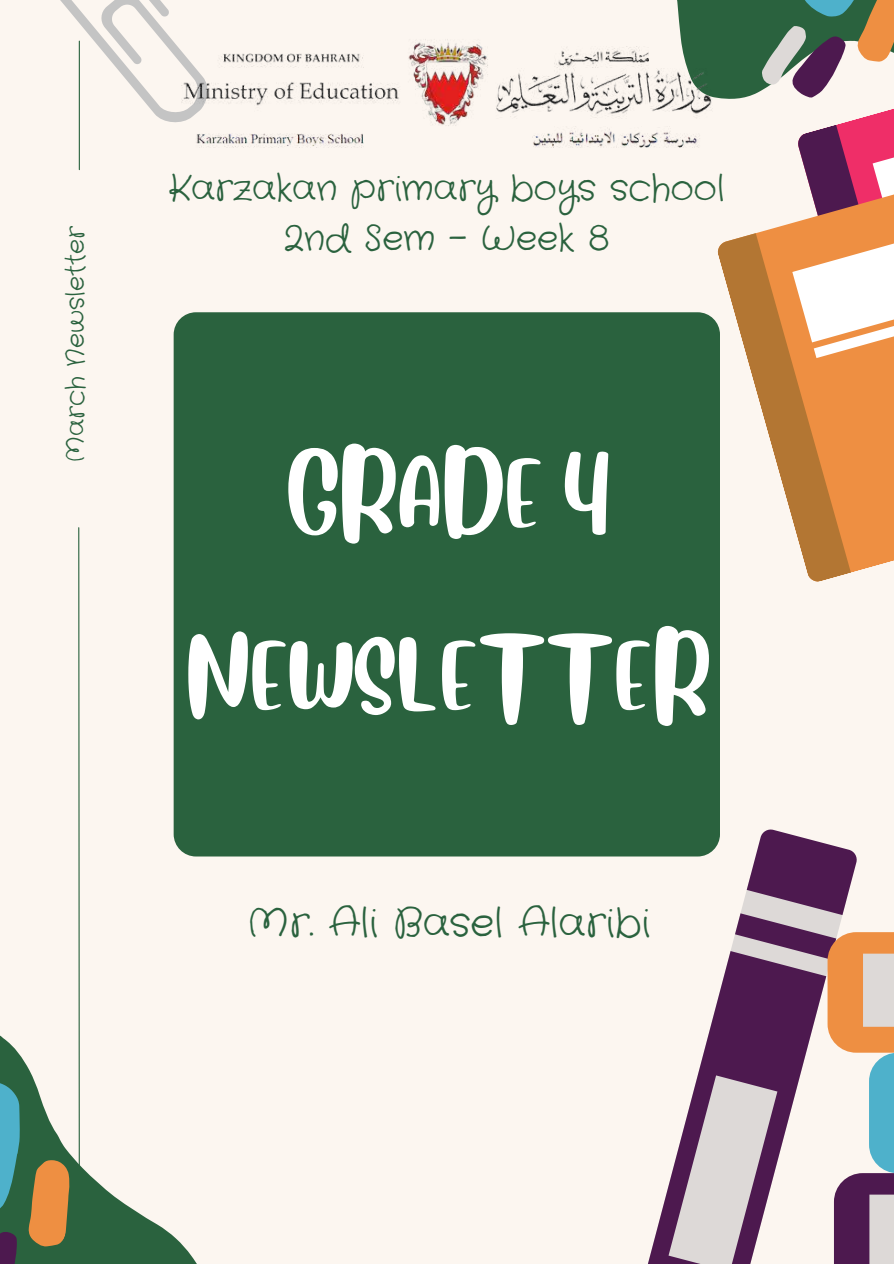
<style>
.page{position:relative;width:894px;height:1264px;background:#fff}
.page>*{position:absolute;margin:0;border:0;box-sizing:border-box;transform-origin:0 0}
.t1{font:76.35px "Blueberry";color:#fff}
.t2{font:40.5px "Crafty Girls";color:#2a623e}
.t3{font:36px/49.5px "Crafty Girls";color:#2a623e;text-align:center}
.t4{font:25.5px "Crafty Girls";color:#2a623e}
</style>
<div class="page">
<div style="left:0;top:0;width:893px;height:1263px;background:#fcf6f0"></div>
<svg style="left:648px;top:951px;width:86px;height:312px"></svg>
<svg style="left:734px;top:829px;width:159px;height:434px"></svg>
<div style="left:850px;top:474px;width:43px;height:99px;background:#ee8f42"></div>
<svg style="left:719px;top:474px;width:131px;height:108px"></svg>
<svg style="left:60px;top:0;width:122px;height:125px"></svg>
<div style="left:174px;top:312px;width:545px;height:544px;background:#2a623e;border-radius:22px"></div>
<svg style="left:78px;top:527px;width:2px;height:500px"></svg>
<hr style="left:79px;top:41px;width:1px;height:129px;background:#2a623e">
<svg style="left:0;top:1027px;width:196px;height:236px"></svg>
<svg style="left:580px;top:0;width:313px;height:474px"></svg>
<svg style="left:0;top:1079px;width:20px;height:134px;background:#42989e"></svg>
<svg style="left:28px;top:1160px;width:42px;height:86px;background:#c28541"></svg>
<svg style="left:0;top:1230px;width:17px;height:33px"></svg>
<img style="left:182px;top:17px;width:529px;height:141px">
<p class="t4" style="left:58px;top:462px;width:238px;rotate:-90deg">March Newsletter</p>
<p class="t3" style="left:169px;top:165px;width:557px">Karzakan primary boys school<br>2nd Sem - Week 8</p>
<h1 class="t1" style="left:286px;top:435px;width:324px">GRADE 4</h1>
<h1 class="t1" style="left:186px;top:617px;width:525px">NEWSLETTER</h1>
<p class="t2" style="left:246px;top:895px;width:405px">Mr. Ali Basel Alaribi</p>
</div>
